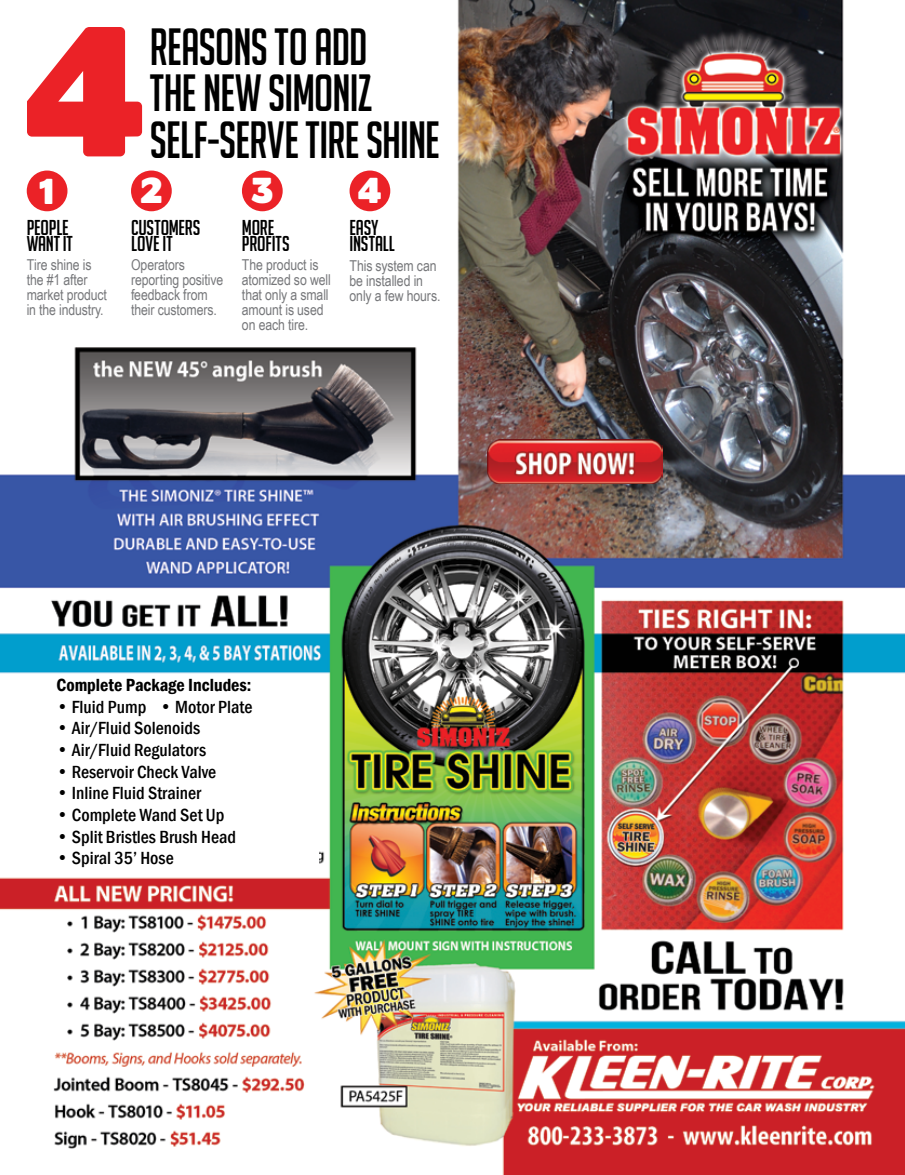
<style>
.page{position:relative;width:905px;height:1175px;background:#fff}
.page>*{position:absolute;margin:0;border:0;box-sizing:border-box;transform-origin:0 0}
.t1{font:51px/46.5px "Big Noodle Titling";letter-spacing:-.015em;color:#000;scale:.93 1}
.t2{font:32.1px "Boris Black Bloxx";color:#fff}
.t3{font:21px/16.5px "Big Noodle Titling";letter-spacing:-.01em;color:#000}
.t4{font:500 condensed 18px "Franklin Gothic";color:#000}
.t5{font:600 condensed 18px "Franklin Gothic";color:#000}
.t6{font:15px/15px "Arial Narrow";letter-spacing:-.01em;color:#77787b}
</style>
<div class="page">
<img style="left:0;top:0;width:904px;height:1174px">
<div style="left:27px;top:27px;width:412px;height:312px;background:#fff"></div>
<div style="left:27px;top:170px;width:40px;height:41px;background:#eb2227;border-radius:50%"></div>
<div style="left:131px;top:170px;width:41px;height:41px;background:#eb2227;border-radius:50%"></div>
<div style="left:242px;top:170px;width:41px;height:41px;background:#eb2227;border-radius:50%"></div>
<div style="left:349px;top:170px;width:41px;height:41px;background:#eb2227;border-radius:50%"></div>
<svg style="left:27px;top:27px;width:115px;height:129px"></svg>
<div style="left:56px;top:678px;width:262px;height:186px;background:#fff"></div>
<img style="left:487px;top:439px;width:175px;height:44px">
<h2 class="t2" style="left:39px;top:167px;width:16px">1</h2>
<h3 class="t3" style="left:27px;top:219px;width:48px">PEOPLE<br>WANT IT</h3>
<p class="t6" style="left:27px;top:257px;width:82px">Tire shine is the #1 after market product in the industry.</p>
<h1 class="t1" style="left:150px;top:24px;width:313px">REASONS TO ADD<br>THE NEW SIMONIZ<br>SELF-SERVE TIRE SHINE</h1>
<h2 class="t2" style="left:140px;top:166px;width:23px">2</h2>
<h3 class="t3" style="left:131px;top:219px;width:71px">CUSTOMERS<br>LOVE IT</h3>
<p class="t6" style="left:131px;top:257px;width:94px">Operators reporting positive feedback from their customers.</p>
<h2 class="t2" style="left:251px;top:166px;width:24px">3</h2>
<h3 class="t3" style="left:242px;top:219px;width:49px">MORE<br>PROFITS</h3>
<p class="t6" style="left:242px;top:257px;width:90px">The product is atomized so well that only a small amount is used on each tire.</p>
<h2 class="t2" style="left:358px;top:166px;width:25px">4</h2>
<h3 class="t3" style="left:349px;top:219px;width:47px">EASY<br>INSTALL</h3>
<p class="t6" style="left:349px;top:257px;width:92px">This system can be installed in only a few hours.</p>
<p class="t5" style="left:56px;top:673px;width:197px">Complete Package Includes:</p>
<p class="t4" style="left:56px;top:694px;width:197px">• Fluid Pump • Motor Plate</p>
<p class="t4" style="left:56px;top:716px;width:145px">• Air/Fluid Solenoids</p>
<p class="t4" style="left:56px;top:738px;width:151px">• Air/Fluid Regulators</p>
<p class="t4" style="left:56px;top:759px;width:161px">• Reservoir Check Valve</p>
<p class="t4" style="left:56px;top:781px;width:146px">• Inline Fluid Strainer</p>
<p class="t4" style="left:56px;top:803px;width:169px">• Complete Wand Set Up</p>
<p class="t4" style="left:56px;top:825px;width:181px">• Split Bristles Brush Head</p>
<p class="t4" style="left:56px;top:846px;width:119px">• Spiral 35’ Hose</p>
</div>
